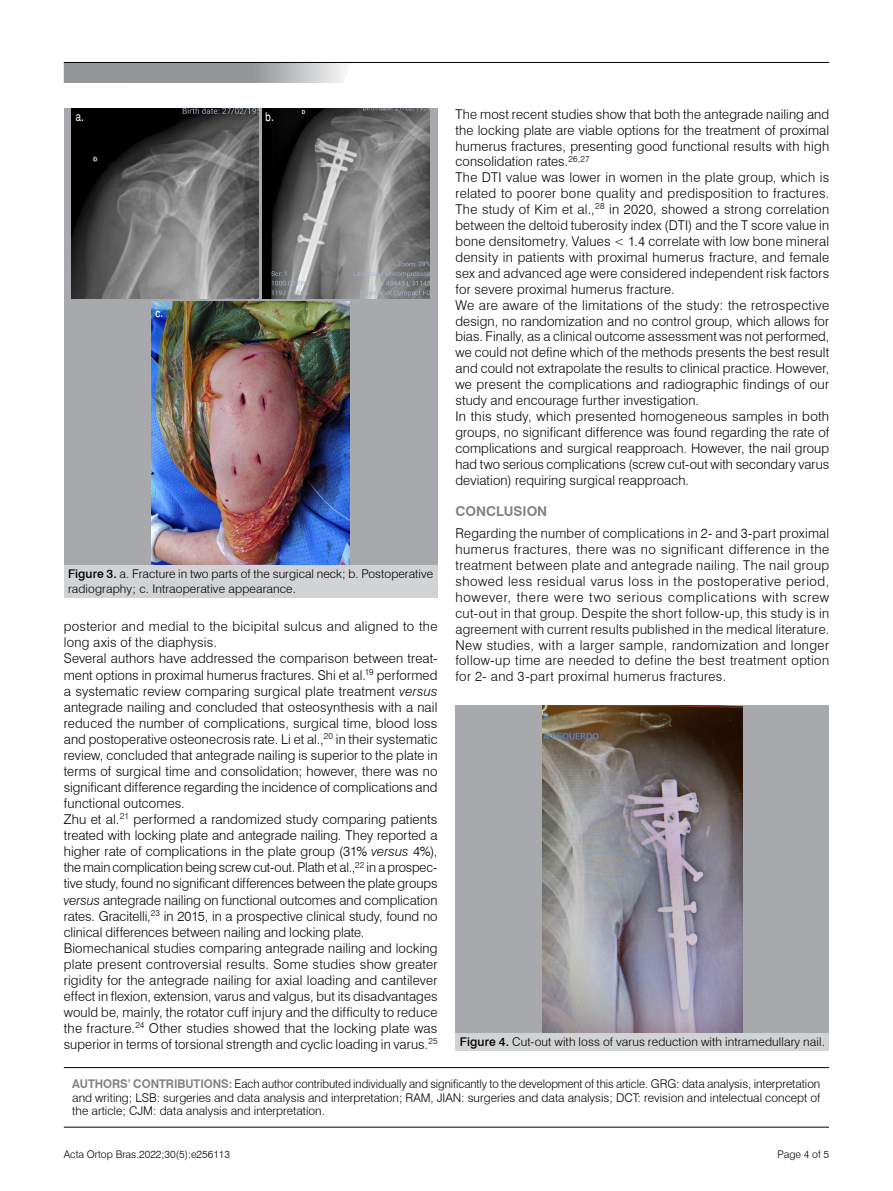
<style>
.page{position:relative;width:893px;height:1191px;background:#fff}
.page>*{position:absolute;margin:0;border:0;box-sizing:border-box;transform-origin:0 0}
.t1{font:300 13.5px/15.9px "Swiss 721 BT";letter-spacing:.01em;color:#000}
.t2{font:700 13.5px "Swiss 721 BT";color:#808285}
.t3{font:300 12px/13.5px "Swiss 721 BT";letter-spacing:.005em;color:#000;text-align:justify;scale:.95 1}
.t4{font:300 12px/15px "Swiss 721 BT";letter-spacing:.005em;color:#000}
.t5{font:12px "Helvetica Narrow";color:#fff}
.t6{font:300 10.5px "Swiss 721 BT";color:#000}
.s1{font-weight:500}
.s2{font-style:italic}
.s3{font-weight:700;color:#808285}
</style>
<div class="page">
<svg style="left:64px;top:63px;width:281px;height:20px;background:#a2a4a7"></svg>
<hr style="left:64px;top:62px;width:765px;height:1px;background:#000">
<div style="left:64px;top:108px;width:373px;height:457px;background:#a7a9ac"></div>
<img style="left:72px;top:108px;width:187px;height:190px">
<img style="left:262px;top:108px;width:168px;height:190px">
<img style="left:151px;top:302px;width:199px;height:263px">
<div style="left:64px;top:565px;width:373px;height:32px;background:#d1d3d4"></div>
<div style="left:455px;top:705px;width:374px;height:328px;background:#a7a9ac"></div>
<img style="left:542px;top:705px;width:200px;height:328px">
<div style="left:455px;top:1033px;width:374px;height:17px;background:#d1d3d4"></div>
<hr style="left:64px;top:1067px;width:765px;height:1px;background:#000">
<hr style="left:64px;top:1126px;width:765px;height:1px;background:#000">
<p class="t1" style="left:455px;top:106px;width:375px">The most recent studies show that both the antegrade nailing and the locking plate are viable options for the treatment of proximal humerus fractures, presenting good functional results with high consolidation rates.<sup>26,27<br></sup>The DTI value was lower in women in the plate group, which is related to poorer bone quality and predisposition to fractures.<br>The study of Kim et al.,<sup>28</sup> in 2020, showed a strong correlation between the deltoid tuberosity index (DTI) and the T score value in bone densitometry. Values &lt; 1.4 correlate with low bone mineral density in patients with proximal humerus fracture, and female sex and advanced age were considered independent risk factors for severe proximal humerus fracture.<br>We are aware of the limitations of the study: the retrospective design, no randomization and no control group, which allows for bias. Finally, as a clinical outcome assessment was not performed, we could not define which of the methods presents the best result and could not extrapolate the results to clinical practice. However, we present the complications and radiographic findings of our study and encourage further investigation.<br>In this study, which presented homogeneous samples in both groups, no significant difference was found regarding the rate of complications and surgical reapproach. However, the nail group had two serious complications (screw cut-out with secondary varus deviation) requiring surgical reapproach.</p>
<p class="t2" style="left:455px;top:503px;width:93px">CONCLUSION</p>
<p class="t1" style="left:455px;top:525px;width:375px;text-align:justify">Regarding the number of complications in 2- and 3-part proximal humerus fractures, there was no significant difference in the treatment between plate and antegrade nailing. The nail group showed less residual varus loss in the postoperative period, however, there were two serious complications with screw cut-out in that group. Despite the short follow-up, this study is in agreement with current results published in the medical literature.<br>New studies, with a larger sample, randomization and longer follow-up time are needed to define the best treatment option for 2- and 3-part proximal humerus fractures.</p>
<p class="t5" style="left:76px;top:110px;width:10px">a.</p>
<p class="t5" style="left:266px;top:110px;width:10px">b.</p>
<p class="t5" style="left:156px;top:305px;width:9px">c.</p>
<p class="t4" style="left:68px;top:566px;width:367px"><span class="s1">Figure 3.</span> a. Fracture in two parts of the surgical neck; b. Postoperative radiography; c. Intraoperative appearance.</p>
<p class="t1" style="left:64px;top:618px;width:375px">posterior and medial to the bicipital sulcus and aligned to the long axis of the diaphysis.<br>Several authors have addressed the comparison between treat&shy;ment options in proximal humerus fractures. Shi et al.<sup>19</sup> performed a systematic review comparing surgical plate treatment <span class="s2">versus </span>antegrade nailing and concluded that osteosynthesis with a nail reduced the number of complications, surgical time, blood loss and postoperative osteonecrosis rate. Li et al.,<sup>20</sup> in their systematic review, concluded that antegrade nailing is superior to the plate in terms of surgical time and consolidation; however, there was no significant difference regarding the incidence of complications and functional outcomes.<br>Zhu et al.<sup>21</sup> performed a randomized study comparing patients treated with locking plate and antegrade nailing. They reported a higher rate of complications in the plate group (31% <span class="s2">versus</span> 4%), the main complication being screw cut-out. Plath et al.,<sup>22</sup> in a prospec&shy;tive study, found no significant differences between the plate groups <span class="s2">versus</span> antegrade nailing on functional outcomes and complication rates. Gracitelli,<sup>23</sup> in 2015, in a prospective clinical study, found no clinical differences between nailing and locking plate.<br>Biomechanical studies comparing antegrade nailing and locking plate present controversial results. Some studies show greater rigidity for the antegrade nailing for axial loading and cantilever effect in flexion, extension, varus and valgus, but its disadvantages would be, mainly, the rotator cuff injury and the difficulty to reduce the fracture.<sup>24</sup> Other studies showed that the locking plate was superior in terms of torsional strength and cyclic loading in varus.<sup>25</sup></p>
<p class="t4" style="left:460px;top:1034px;width:367px"><span class="s1">Figure 4.</span> Cut-out with loss of varus reduction with intramedullary nail.</p>
<p class="t3" style="left:72px;top:1077px;width:789px"><span class="s3">AUTHORS’ CONTRIBUTIONS:</span> Each author contributed individually and significantly to the development of this article. GRG: data analysis, interpretation and writing; LSB: surgeries and data analysis and interpretation; RAM, JIAN: surgeries and data analysis; DCT: revision and intelectual concept of the article; CJM: data analysis and interpretation.</p>
<p class="t6" style="left:64px;top:1147px;width:168px">Acta Ortop Bras.2022;30(5):e256113</p>
<p class="t6" style="left:778px;top:1147px;width:53px">Page 4 of 5</p>
</div>
